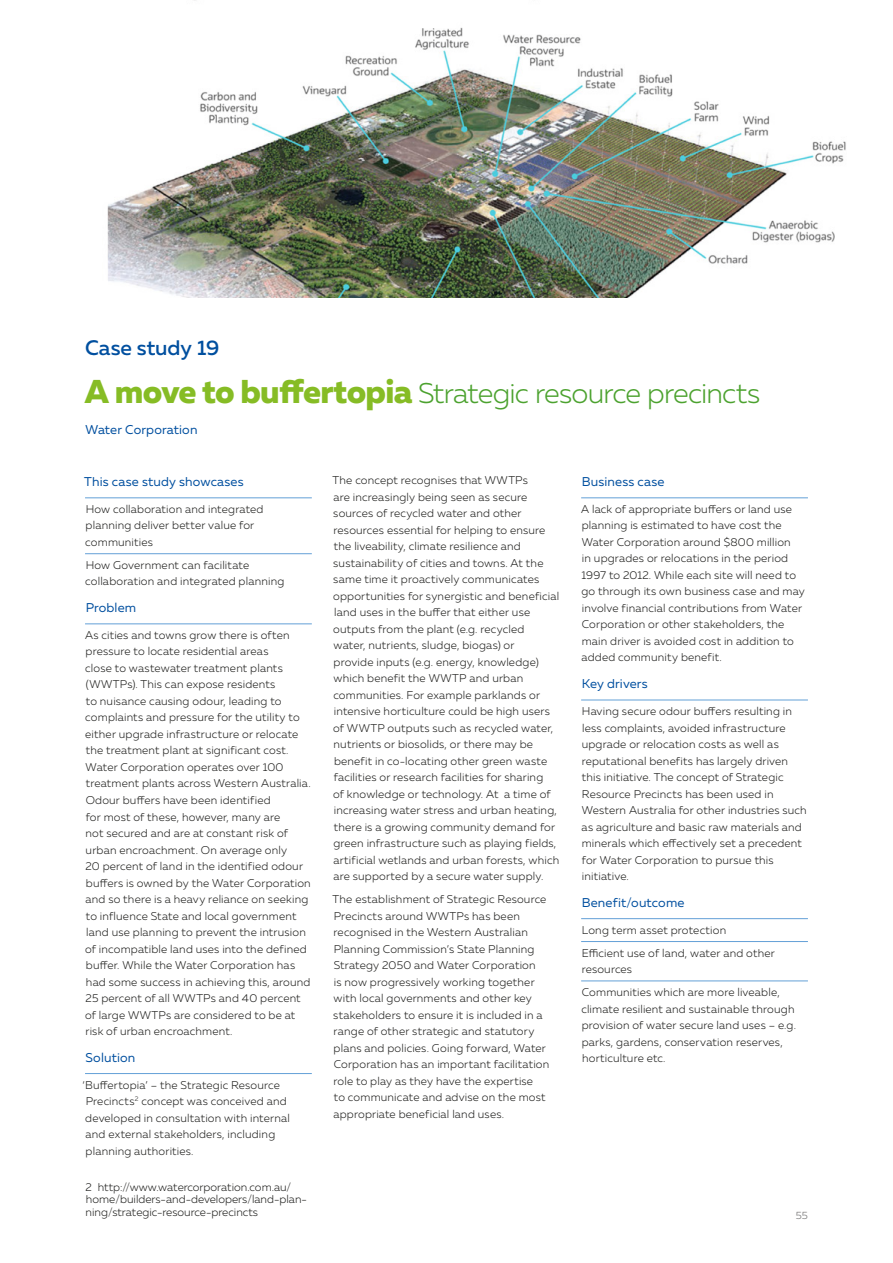
<style>
.page{position:relative;width:893px;height:1263px;background:#fff}
.page>*{position:absolute;margin:0;border:0;box-sizing:border-box;transform-origin:0 0}
.Case_study_page_titl{font:300 28.5px "Muller";letter-spacing:-.03em;color:#4ca22f}
.Case_study_page{font:500 21px "Muller";color:#004f9f}
.Subtitle_02{font:12.75px "Muller";letter-spacing:.01em;color:#004f9f}
.Case_study_agency{font:12.75px "Muller";letter-spacing:.01em;color:#004f9f}
.Body_list_ruled{font:300 11.25px/16.5px "Muller";letter-spacing:.015em;color:#1d1d1b}
.Case_study_Body_copy{font:300 11.25px/16.5px "Muller";letter-spacing:.015em;color:#1d1d1b}
.Footnote{font:300 11.25px/12.8px "Muller";color:#1d1d1b}
.t1{font:300 10.5px "Muller";color:#706f6f}
.s1{font-weight:800;font-size:33px;color:#86bc25}
</style>
<div class="page">
<hr style="left:85px;top:498px;width:227px;height:1px;background:#63a0d7">
<hr style="left:85px;top:553px;width:227px;height:1px;background:#63a0d7">
<hr style="left:85px;top:624px;width:227px;height:1px;background:#63a0d7">
<hr style="left:85px;top:1073px;width:227px;height:1px;background:#63a0d7">
<hr style="left:581px;top:498px;width:227px;height:1px;background:#63a0d7">
<hr style="left:581px;top:700px;width:227px;height:1px;background:#63a0d7">
<hr style="left:581px;top:918px;width:227px;height:1px;background:#63a0d7">
<hr style="left:581px;top:941px;width:227px;height:1px;background:#63a0d7">
<hr style="left:581px;top:981px;width:227px;height:1px;background:#63a0d7">
<img style="left:107px;top:0;width:739px;height:298px">
<p class="Case_study_page" style="left:85px;top:334px;width:136px">Case study 19</p>
<p class="Case_study_page_titl" style="left:85px;top:376px;width:677px"><span class="s1">A move to buffertopia</span> Strategic resource precincts</p>
<p class="Case_study_agency" style="left:85px;top:421px;width:114px">Water Corporation</p>
<p class="Subtitle_02" style="left:84px;top:473px;width:161px">This case study showcases</p>
<p class="Body_list_ruled" style="left:85px;top:501px;width:180px">How collaboration and integrated planning deliver better value for communities</p>
<p class="Body_list_ruled" style="left:85px;top:557px;width:201px">How Government can facilitate collaboration and integrated planning</p>
<p class="Subtitle_02" style="left:86px;top:599px;width:52px">Problem</p>
<p class="Body_list_ruled" style="left:85px;top:627px;width:227px">As cities and towns grow there is often pressure to locate residential areas<br>close to wastewater treatment plants (WWTPs). This can expose residents<br>to nuisance causing odour, leading to complaints and pressure for the utility to either upgrade infrastructure or relocate the treatment plant at significant cost.<br>Water Corporation operates over 100 treatment plants across Western Australia.<br>Odour buffers have been identified<br>for most of these, however, many are<br>not secured and are at constant risk of urban encroachment. On average only<br>20 percent of land in the identified odour buffers is owned by the Water Corporation and so there is a heavy reliance on seeking to influence State and local government land use planning to prevent the intrusion of incompatible land uses into the defined buffer. While the Water Corporation has had some success in achieving this, around 25 percent of all WWTPs and 40 percent of large WWTPs are considered to be at risk of urban encroachment.</p>
<p class="Subtitle_02" style="left:86px;top:1049px;width:51px">Solution</p>
<p class="Body_list_ruled" style="left:83px;top:1076px;width:209px">‘Buffertopia’ – the Strategic Resource Precincts<sup>2</sup> concept was conceived and developed in consultation with internal and external stakeholders, including planning authorities.</p>
<p class="Footnote" style="left:85px;top:1180px;width:223px">2 http://www.watercorporation.com.au/ home/builders-and-developers/land-plan&shy;ning/strategic-resource-precincts</p>
<p class="Case_study_Body_copy" style="left:333px;top:472px;width:228px">The concept recognises that WWTPs<br>are increasingly being seen as secure sources of recycled water and other resources essential for helping to ensure the liveability, climate resilience and sustainability of cities and towns. At the same time it proactively communicates opportunities for synergistic and beneficial land uses in the buffer that either use outputs from the plant (e.g. recycled<br>water, nutrients, sludge, biogas) or<br>provide inputs (e.g. energy, knowledge) which benefit the WWTP and urban communities. For example parklands or intensive horticulture could be high users of WWTP outputs such as recycled water, nutrients or biosolids, or there may be benefit in co-locating other green waste facilities or research facilities for sharing<br>of knowledge or technology. At a time of increasing water stress and urban heating, there is a growing community demand for green infrastructure such as playing fields, artificial wetlands and urban forests, which are supported by a secure water supply.</p>
<p class="Case_study_Body_copy" style="left:333px;top:891px;width:218px">The establishment of Strategic Resource Precincts around WWTPs has been recognised in the Western Australian Planning Commission’s State Planning Strategy 2050 and Water Corporation<br>is now progressively working together with local governments and other key stakeholders to ensure it is included in a range of other strategic and statutory plans and policies. Going forward, Water Corporation has an important facilitation role to play as they have the expertise<br>to communicate and advise on the most appropriate beneficial land uses.</p>
<p class="Subtitle_02" style="left:582px;top:473px;width:84px">Business case</p>
<p class="Body_list_ruled" style="left:581px;top:501px;width:225px">A lack of appropriate buffers or land use planning is estimated to have cost the Water Corporation around $800 million<br>in upgrades or relocations in the period 1997 to 2012. While each site will need to go through its own business case and may involve financial contributions from Water Corporation or other stakeholders, the main driver is avoided cost in addition to added community benefit.</p>
<p class="Subtitle_02" style="left:582px;top:676px;width:68px">Key drivers</p>
<p class="Body_list_ruled" style="left:581px;top:703px;width:227px">Having secure odour buffers resulting in less complaints, avoided infrastructure upgrade or relocation costs as well as reputational benefits has largely driven this initiative. The concept of Strategic Resource Precincts has been used in Western Australia for other industries such as agriculture and basic raw materials and minerals which effectively set a precedent for Water Corporation to pursue this initiative.</p>
<p class="Subtitle_02" style="left:582px;top:894px;width:104px">Benefit/outcome</p>
<p class="Body_list_ruled" style="left:582px;top:921px;width:146px">Long term asset protection</p>
<p class="Body_list_ruled" style="left:582px;top:944px;width:195px">Efficient use of land, water and other resources</p>
<p class="Body_list_ruled" style="left:581px;top:984px;width:216px">Communities which are more liveable, climate resilient and sustainable through provision of water secure land uses – e.g. parks, gardens, conservation reserves, horticulture etc.</p>
<p class="t1" style="left:796px;top:1209px;width:14px">55</p>
</div>
